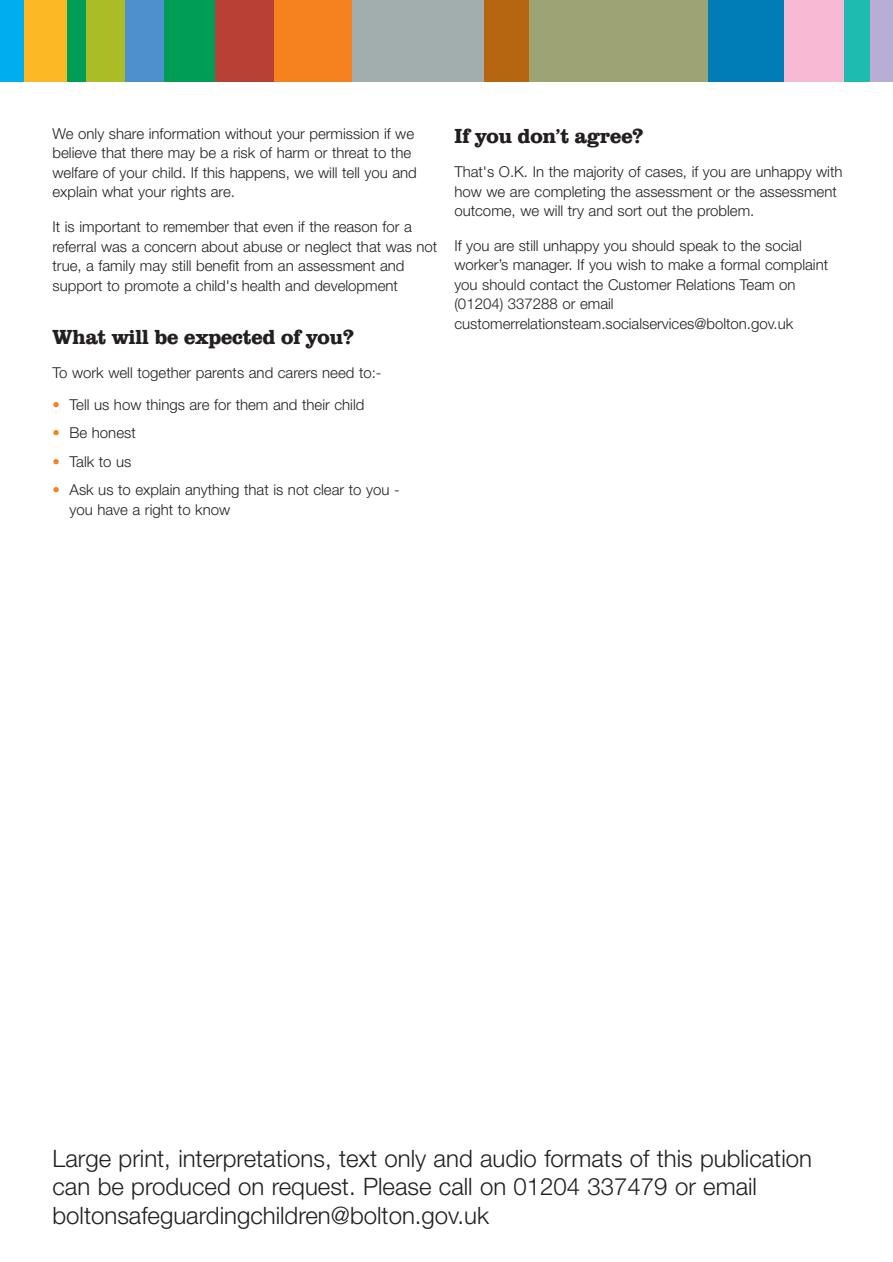
<style>
.page{position:relative;width:893px;height:1262px;background:#fff}
.page>*{position:absolute;margin:0;border:0;box-sizing:border-box;transform-origin:0 0}
.t1{font:300 24px/28.5px "Helvetica Neue";color:#231f20}
.t2{font:21px "Bolton";color:#231f20}
.t3{font:300 15px/19.5px "Helvetica Neue";color:#231f20}
.s1{color:#f5821f}
</style>
<div class="page">
<svg style="left:0;top:0;width:893px;height:82px;background:#8f9879"></svg>
<p class="t3" style="left:53px;top:125px;width:366px">We only share information without your permission if we believe that there may be a risk of harm or threat to the welfare of your child. If this happens, we will tell you and explain what your rights are.</p>
<p class="t3" style="left:53px;top:218px;width:386px">It is important to remember that even if the reason for a referral was a concern about abuse or neglect that was not true, a family may still benefit from an assessment and support to promote a child's health and development</p>
<h2 class="t2" style="left:53px;top:329px;width:303px">What will be expected of you?</h2>
<p class="t3" style="left:53px;top:364px;width:330px">To work well together parents and carers need to:-</p>
<p class="t3" style="left:53px;top:396px;width:313px"><span class="s1">•</span> Tell us how things are for them and their child</p>
<p class="t3" style="left:53px;top:424px;width:85px"><span class="s1">•</span> Be honest</p>
<p class="t3" style="left:53px;top:453px;width:80px"><span class="s1">•</span> Talk to us</p>
<p class="t3" style="left:70px;top:481px;width:332px;text-indent:-17px"><span class="s1">•</span> Ask us to explain anything that is not clear to you - you have a right to know</p>
<h2 class="t2" style="left:454px;top:128px;width:191px">If you don’t agree?</h2>
<p class="t3" style="left:454px;top:164px;width:390px">That's O.K. In the majority of cases, if you are unhappy with how we are completing the assessment or the assessment outcome, we will try and sort out the problem.</p>
<p class="t3" style="left:454px;top:237px;width:375px">If you are still unhappy you should speak to the social worker’s manager. If you wish to make a formal complaint you should contact the Customer Relations Team on (01204) 337288 or email customerrelationsteam.socialservices@bolton.gov.uk</p>
<h1 class="t1" style="left:53px;top:1146px;width:761px">Large print, interpretations, text only and audio formats of this publication can be produced on request. Please call on 01204 337479 or email boltonsafeguardingchildren@bolton.gov.uk</h1>
</div>
